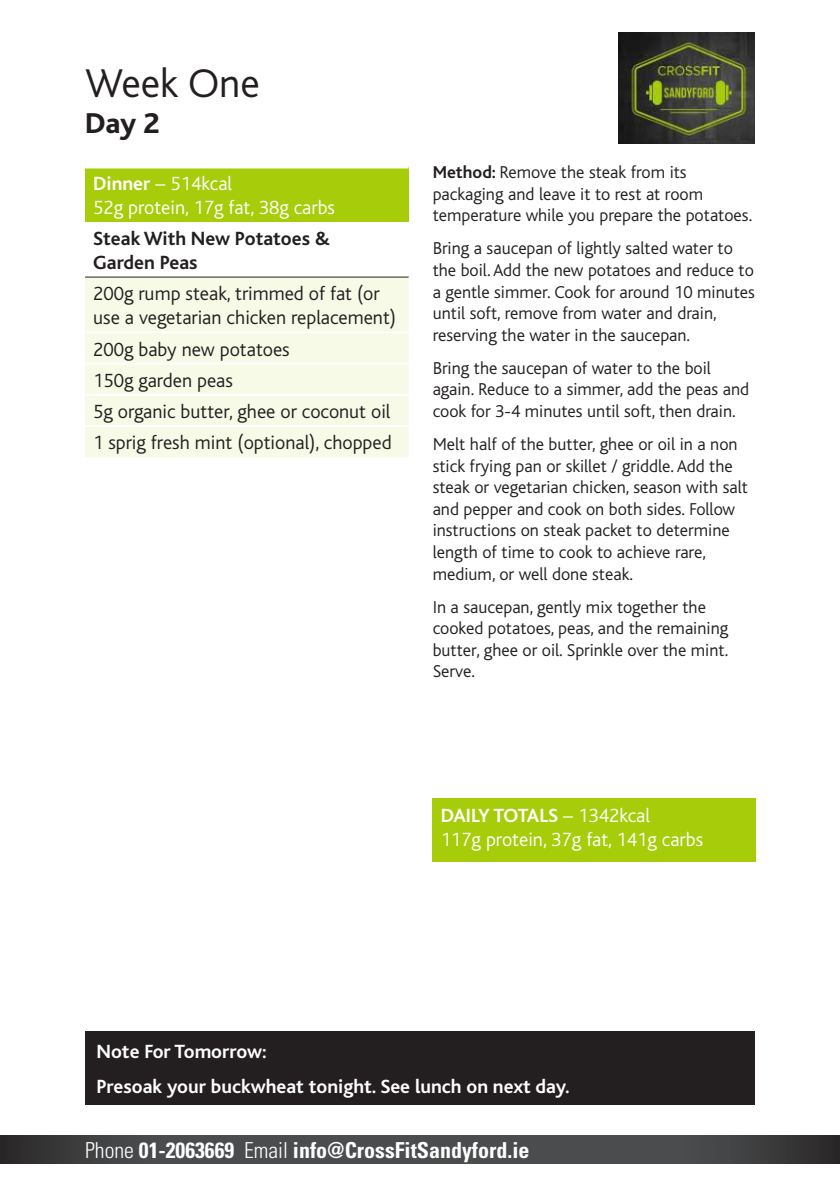
<style>
.page{position:relative;width:840px;height:1191px;background:#fff}
.page>*{position:absolute;margin:0;border:0;box-sizing:border-box;transform-origin:0 0}
.t1{font:300 42px "Bliss";color:#231f20}
.t2{font:800 30px "Bliss";color:#231f20}
.t3{font:700 condensed 22px "Univers";color:#fff}
.t4{font:300 20px/31.2px "Bliss";color:#231f20}
.t5{font:300 20px/24px "Bliss";color:#fff}
.t6{font:700 20px/35.4px "Bliss";color:#fff}
.t7{font:700 20px/24px "Bliss";color:#231f20}
.t8{font:300 18px/21.6px "Bliss";color:#231f20}
.s1{font-weight:700}
.s2{font-weight:300}
</style>
<div class="page">
<svg style="left:0;top:1136px;width:839px;height:27px;background:#454546"></svg>
<div style="left:85px;top:166px;width:323px;height:56px;background:#a7cc0a"></div>
<div style="left:85px;top:277px;width:323px;height:180px;background:#f6fae7"></div>
<hr style="left:85px;top:276px;width:323px;height:1px;background:#231f20">
<hr style="left:85px;top:164px;width:323px;height:4px;background:#fff">
<hr style="left:85px;top:331px;width:323px;height:2px;background:#fff">
<hr style="left:85px;top:362px;width:323px;height:2px;background:#fff">
<hr style="left:85px;top:394px;width:323px;height:2px;background:#fff">
<hr style="left:85px;top:425px;width:323px;height:2px;background:#fff">
<div style="left:432px;top:798px;width:323px;height:64px;background:#a7cc0a"></div>
<div style="left:85px;top:1031px;width:669px;height:73px;background:#231f20"></div>
<img style="left:618px;top:33px;width:136px;height:110px">
<h1 class="t1" style="left:85px;top:61px;width:176px">Week One</h1>
<h2 class="t2" style="left:85px;top:107px;width:76px">Day 2</h2>
<p class="t5" style="left:93px;top:172px;width:243px"><span class="s1">Dinner</span> – 514kcal<br>52g protein, 17g fat, 38g carbs</p>
<p class="t7" style="left:93px;top:227px;width:238px">Steak With New Potatoes &amp;<br>Garden Peas</p>
<p class="t4" style="left:93px;top:282px;width:304px;line-height:24px">200g rump steak, trimmed of fat (or use a vegetarian chicken replacement)</p>
<p class="t4" style="left:93px;top:334px;width:300px">200g baby new potatoes<br>150g garden peas<br>5g organic butter, ghee or coconut oil<br>1 sprig fresh mint (optional), chopped</p>
<p class="t8" style="left:432px;top:162px;width:321px"><span class="s1">Method:</span> Remove the steak from its packaging and leave it to rest at room temperature while you prepare the potatoes.</p>
<p class="t8" style="left:432px;top:238px;width:323px">Bring a saucepan of lightly salted water to the boil. Add the new potatoes and reduce to a gentle simmer. Cook for around 10 minutes until soft, remove from water and drain, reserving the water in the saucepan.</p>
<p class="t8" style="left:432px;top:357px;width:318px">Bring the saucepan of water to the boil again. Reduce to a simmer, add the peas and cook for 3-4 minutes until soft, then drain.</p>
<p class="t8" style="left:432px;top:433px;width:316px">Melt half of the butter, ghee or oil in a non stick frying pan or skillet / griddle. Add the steak or vegetarian chicken, season with salt and pepper and cook on both sides. Follow instructions on steak packet to determine length of time to cook to achieve rare, medium, or well done steak.</p>
<p class="t8" style="left:432px;top:596px;width:297px">In a saucepan, gently mix together the cooked potatoes, peas, and the remaining butter, ghee or oil. Sprinkle over the mint.<br>Serve.</p>
<p class="t5" style="left:440px;top:803px;width:264px"><span class="s1">DAILY TOTALS</span> – 1342kcal<br>117g protein, 37g fat, 141g carbs</p>
<p class="t6" style="left:96px;top:1033px;width:474px">Note For Tomorrow:<br>Presoak your buckwheat tonight. See lunch on next day.</p>
<p class="t3" style="left:85px;top:1136px;width:445px"><span class="s2">Phone</span> 01-2063669 <span class="s2">Email</span> info@CrossFitSandyford.ie</p>
</div>
